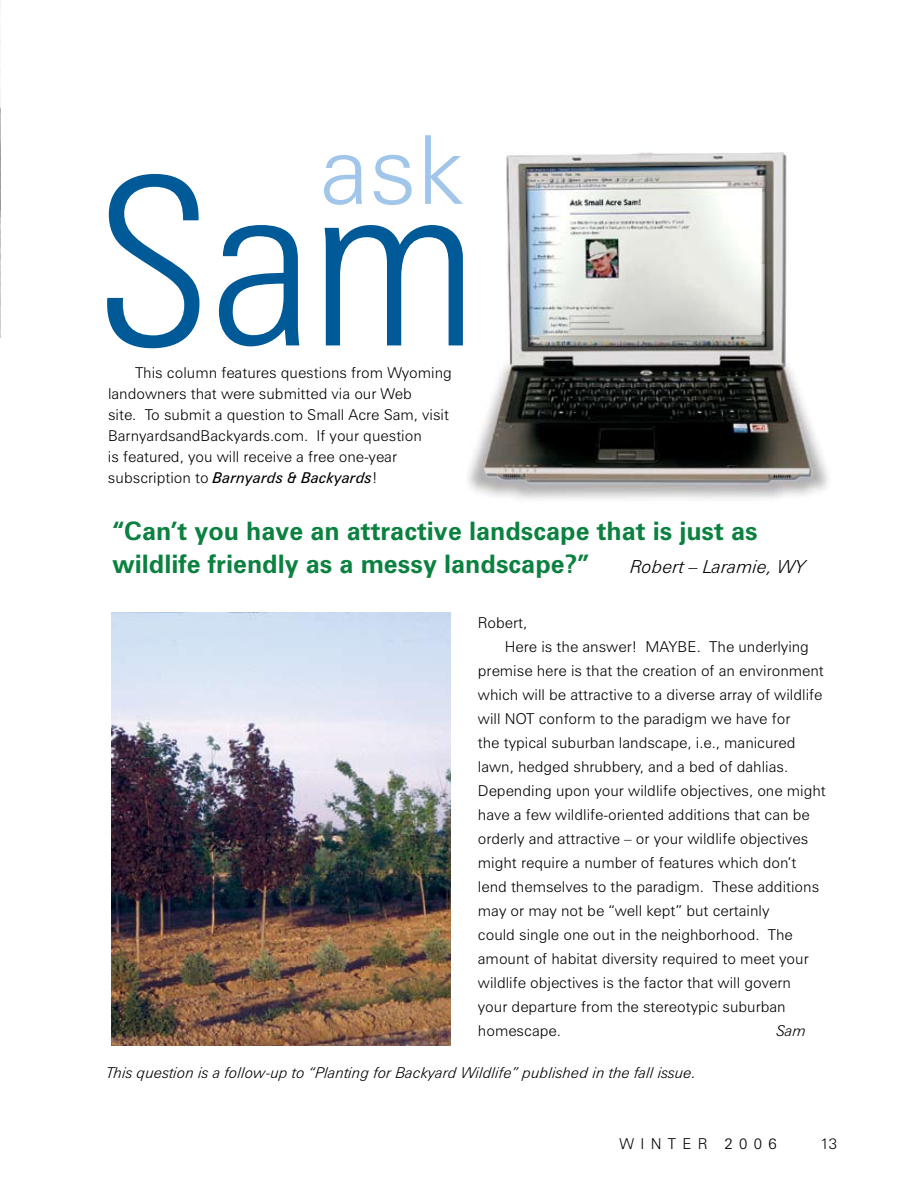
<style>
.page{position:relative;width:918px;height:1188px;background:#fff}
.page>*{position:absolute;margin:0;border:0;box-sizing:border-box;transform-origin:0 0}
.t1{font:300 condensed 234.3px "Zurich BT";color:#005a97}
.t2{font:300 95.25px "Zurich BT";color:#a2c6e9}
.t3{font:700 25.5px/33px "Zurich BT";color:#0b8140}
.t4{font:italic 300 18px "Zurich BT";color:#000}
.t5{font:300 15px/21px "Zurich BT";color:#000}
.t6{font:italic 300 15px "Zurich BT";color:#000}
.t7{font:300 15px "Zurich BT";letter-spacing:.42em;color:#000}
.s1{font-weight:400;font-style:italic}
</style>
<div class="page">
<img style="left:0;top:0;width:1px;height:337px">
<img style="left:468px;top:152px;width:360px;height:347px">
<img style="left:111px;top:613px;width:340px;height:433px">
<h2 class="t2" style="left:320px;top:112px;width:146px">ask</h2>
<h1 class="t1" style="left:94px;top:120px;width:383px">Sam</h1>
<p class="t5" style="left:108px;top:362px;width:345px;text-indent:27px">This column features questions from Wyoming landowners that were submitted via our Web<br>site. To submit a question to Small Acre Sam, visit BarnyardsandBackyards.com. If your question<br>is featured, you will receive a free one-year subscription to <span class="s1">Barnyards &amp; Backyards</span>!</p>
<h3 class="t3" style="left:112px;top:514px;width:647px">“Can’t you have an attractive landscape that is just as wildlife friendly as a messy landscape?”</h3>
<p class="t4" style="left:631px;top:556px;width:176px">Robert – Laramie, WY</p>
<p class="t5" style="left:478px;top:612px;width:51px">Robert,</p>
<p class="t5" style="left:505px;top:636px;width:306px">Here is the answer! MAYBE. The underlying</p>
<p class="t5" style="left:478px;top:660px;width:347px">premise here is that the creation of an environment</p>
<p class="t5" style="left:478px;top:684px;width:346px">which will be attractive to a diverse array of wildlife</p>
<p class="t5" style="left:478px;top:708px;width:314px">will NOT conform to the paradigm we have for</p>
<p class="t5" style="left:478px;top:732px;width:319px">the typical suburban landscape, i.e., manicured</p>
<p class="t5" style="left:478px;top:756px;width:312px">lawn, hedged shrubbery, and a bed of dahlias.</p>
<p class="t5" style="left:478px;top:780px;width:349px">Depending upon your wildlife objectives, one might</p>
<p class="t5" style="left:478px;top:804px;width:333px">have a few wildlife-oriented additions that can be</p>
<p class="t5" style="left:478px;top:828px;width:332px">orderly and attractive – or your wildlife objectives</p>
<p class="t5" style="left:478px;top:852px;width:320px">might require a number of features which don’t</p>
<p class="t5" style="left:478px;top:876px;width:343px">lend themselves to the paradigm. These additions</p>
<p class="t5" style="left:478px;top:900px;width:293px">may or may not be “well kept” but certainly</p>
<p class="t5" style="left:478px;top:924px;width:317px">could single one out in the neighborhood. The</p>
<p class="t5" style="left:478px;top:948px;width:332px">amount of habitat diversity required to meet your</p>
<p class="t5" style="left:478px;top:972px;width:314px">wildlife objectives is the factor that will govern</p>
<p class="t5" style="left:478px;top:996px;width:309px">your departure from the stereotypic suburban</p>
<p class="t5" style="left:478px;top:1020px;width:85px">homescape.</p>
<p class="t6" style="left:777px;top:1021px;width:31px">Sam</p>
<p class="t6" style="left:107px;top:1064px;width:591px">This question is a follow-up to “Planting for Backyard Wildlife” published in the fall issue.</p>
<p class="t7" style="left:620px;top:1134px;width:159px">WINTER2 006</p>
<p class="t5" style="left:820px;top:1133px;width:18px">13</p>
</div>
